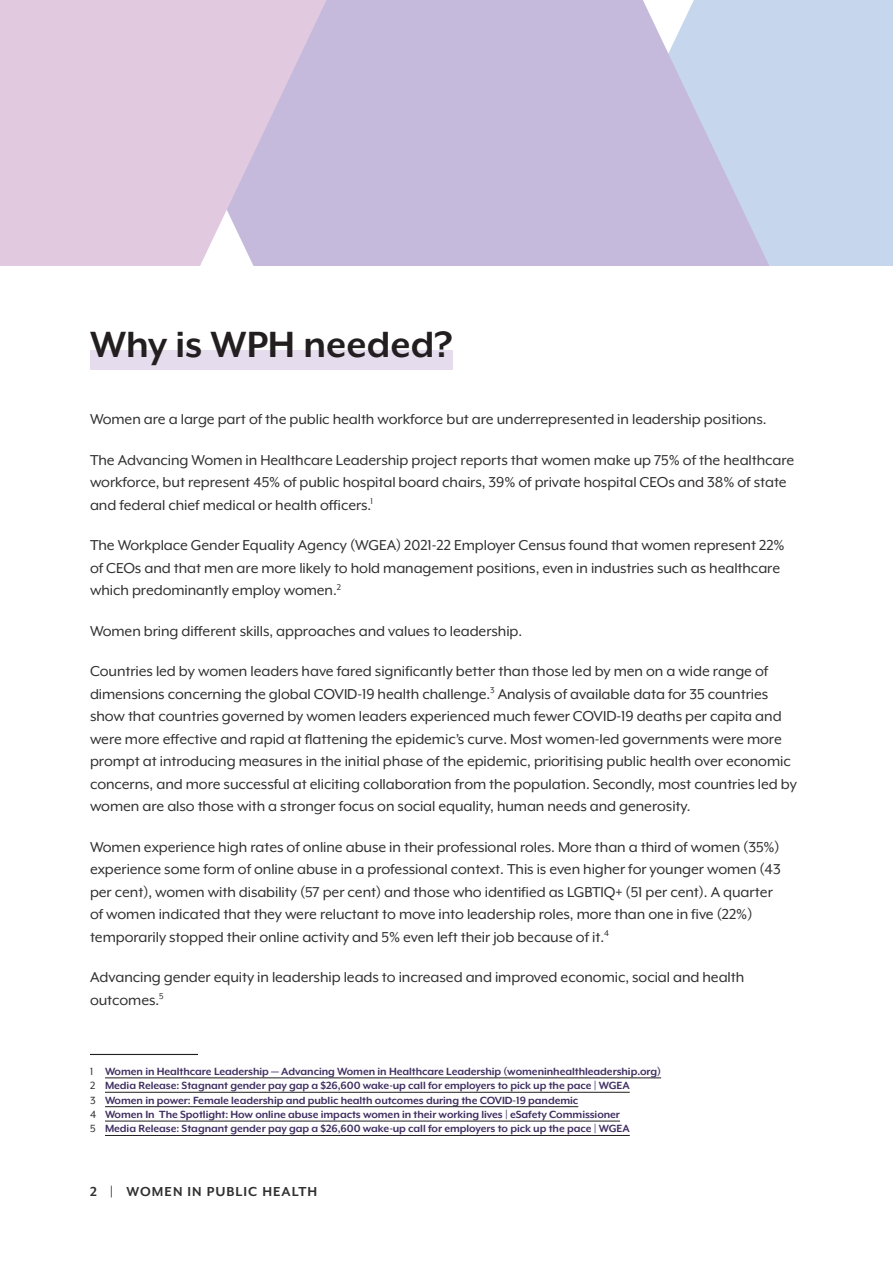
<style>
.page{position:relative;width:893px;height:1263px;background:#fff}
.page>*{position:absolute;margin:0;border:0;box-sizing:border-box;transform-origin:0 0}
.HEAD_1{font:700 42px "Mr Eaves XL Mod OT";color:#231f20}
.BODY{font:16.5px/22.5px "Mr Eaves XL Mod OT";letter-spacing:-.005em;color:#312f30}
.t1{font:700 15px "Mr Eaves XL Mod OT";letter-spacing:.07em;color:#312f30}
.REFERENCE{font:700 12px "Mr Eaves XL Mod OT";letter-spacing:-.005em;color:#402f61}
.s1{font-weight:400;color:#312f30}
</style>
<div class="page">
<div style="left:90px;top:350px;width:363px;height:19px;background:#e5dced"></div>
<hr style="left:90px;top:1054px;width:108px;height:1px;background:#231f20">
<hr style="left:105px;top:1077px;width:556px;height:1px;background:#231f20">
<hr style="left:105px;top:1092px;width:525px;height:1px;background:#231f20">
<hr style="left:105px;top:1106px;width:473px;height:1px;background:#231f20">
<hr style="left:105px;top:1121px;width:515px;height:1px;background:#231f20">
<hr style="left:105px;top:1135px;width:525px;height:1px;background:#231f20">
<svg style="left:492px;top:0;width:401px;height:265px;background:#c5c7e3"></svg>
<svg style="left:0;top:0;width:492px;height:265px;background:#d4c2de"></svg>
<p class="HEAD_1" style="left:90px;top:320px;width:364px">Why is WPH needed?</p>
<p class="BODY" style="left:90px;top:408px;width:678px">Women are a large part of the public health workforce but are underrepresented in leadership positions.</p>
<p class="BODY" style="left:90px;top:448px;width:706px">The Advancing Women in Healthcare Leadership project reports that women make up 75% of the healthcare workforce, but represent 45% of public hospital board chairs, 39% of private hospital CEOs and 38% of state and federal chief medical or health officers.<sup>1</sup></p>
<p class="BODY" style="left:90px;top:534px;width:696px">The Workplace Gender Equality Agency (WGEA) 2021-22 Employer Census found that women represent 22% of CEOs and that men are more likely to hold management positions, even in industries such as healthcare which predominantly employ women.<sup>2</sup></p>
<p class="BODY" style="left:90px;top:619px;width:434px">Women bring different skills, approaches and values to leadership.</p>
<p class="BODY" style="left:90px;top:660px;width:708px">Countries led by women leaders have fared significantly better than those led by men on a wide range of dimensions concerning the global COVID-19 health challenge.<sup>3</sup> Analysis of available data for 35 countries show that countries governed by women leaders experienced much fewer COVID-19 deaths per capita and were more effective and rapid at flattening the epidemic’s curve. Most women-led governments were more prompt at introducing measures in the initial phase of the epidemic, prioritising public health over economic concerns, and more successful at eliciting collaboration from the population. Secondly, most countries led by women are also those with a stronger focus on social equality, human needs and generosity.</p>
<p class="BODY" style="left:90px;top:835px;width:692px">Women experience high rates of online abuse in their professional roles. More than a third of women (35%) experience some form of online abuse in a professional context. This is even higher for younger women (43 per cent), women with disability (57 per cent) and those who identified as LGBTIQ+ (51 per cent). A quarter of women indicated that they were reluctant to move into leadership roles, more than one in five (22%) temporarily stopped their online activity and 5% even left their job because of it.<sup>4</sup></p>
<p class="BODY" style="left:90px;top:966px;width:656px">Advancing gender equity in leadership leads to increased and improved economic, social and health outcomes.<sup>5</sup></p>
<p class="REFERENCE" style="left:90px;top:1064px;width:573px"><span class="s1">1</span> Women in Healthcare Leadership — Advancing Women in Healthcare Leadership (womeninhealthleadership.org)</p>
<p class="REFERENCE" style="left:90px;top:1079px;width:541px"><span class="s1">2</span> Media Release: Stagnant gender pay gap a $26,600 wake-up call for employers to pick up the pace | WGEA</p>
<p class="REFERENCE" style="left:90px;top:1093px;width:490px"><span class="s1">3</span> Women in power: Female leadership and public health outcomes during the COVID-19 pandemic</p>
<p class="REFERENCE" style="left:90px;top:1108px;width:531px"><span class="s1">4</span> Women In The Spotlight: How online abuse impacts women in their working lives | eSafety Commissioner</p>
<p class="REFERENCE" style="left:90px;top:1122px;width:541px"><span class="s1">5</span> Media Release: Stagnant gender pay gap a $26,600 wake-up call for employers to pick up the pace | WGEA</p>
<p class="t1" style="left:90px;top:1183px;width:229px">2 | WOMEN IN PUBLIC HEALTH</p>
</div>
